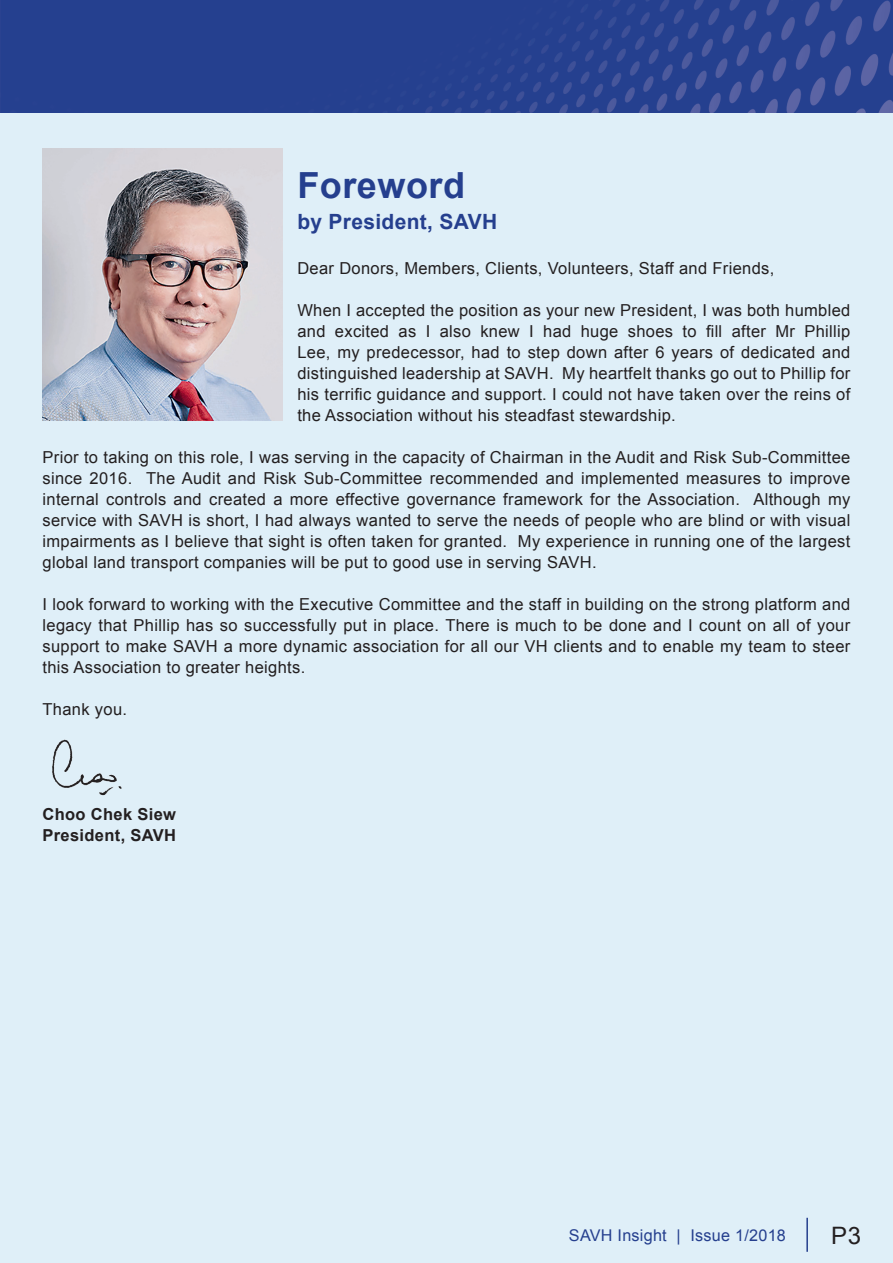
<style>
.page{position:relative;width:893px;height:1263px;background:#fff}
.page>*{position:absolute;margin:0;border:0;box-sizing:border-box;transform-origin:0 0}
.t1{font:700 36px "Arial";letter-spacing:.015em;color:#253f8e}
.t2{font:24px "Arial";color:#231f20}
.t3{font:700 21px "Arial";letter-spacing:.015em;color:#253f8e}
.t4{font:16.5px/21px "Arial";letter-spacing:.02em;color:#231f20;text-align:justify}
.t5{font:700 16.5px/21px "Arial";letter-spacing:.02em;color:#231f20}
.t6{font:16.2px "Arial";letter-spacing:.015em;color:#253f8e}
</style>
<div class="page">
<div style="left:0;top:113px;width:893px;height:1150px;background:#dfeff8"></div>
<img style="left:0;top:0;width:893px;height:113px">
<hr style="left:806px;top:1218px;width:2px;height:34px;background:#253f8e">
<img style="left:43px;top:149px;width:240px;height:272px">
<img style="left:52px;top:739px;width:70px;height:57px">
<h1 class="t1" style="left:297px;top:161px;width:169px">Foreword</h1>
<p class="t3" style="left:297px;top:207px;width:201px">by President, SAVH</p>
<p class="t4" style="left:297px;top:258px;width:479px">Dear Donors, Members, Clients, Volunteers, Staff and Friends,</p>
<p class="t4" style="left:297px;top:300px;width:555px">When I accepted the position as your new President, I was both humbled and excited as I also knew I had huge shoes to fill after Mr Phillip Lee, my predecessor, had to step down after 6 years of dedicated and distinguished leadership at SAVH. My heartfelt thanks go out to Phillip for his terrific guidance and support. I could not have taken over the reins of the Association without his steadfast stewardship.</p>
<p class="t4" style="left:43px;top:447px;width:809px">Prior to taking on this role, I was serving in the capacity of Chairman in the Audit and Risk Sub-Committee since 2016. The Audit and Risk Sub-Committee recommended and implemented measures to improve internal controls and created a more effective governance framework for the Association. Although my service with SAVH is short, I had always wanted to serve the needs of people who are blind or with visual impairments as I believe that sight is often taken for granted. My experience in running one of the largest global land transport companies will be put to good use in serving SAVH.</p>
<p class="t4" style="left:43px;top:594px;width:809px">I look forward to working with the Executive Committee and the staff in building on the strong platform and legacy that Phillip has so successfully put in place. There is much to be done and I count on all of your support to make SAVH a more dynamic association for all our VH clients and to enable my team to steer this Association to greater heights.</p>
<p class="t4" style="left:43px;top:699px;width:86px">Thank you.</p>
<p class="t5" style="left:43px;top:804px;width:135px">Choo Chek Siew<br>President, SAVH</p>
<p class="t6" style="left:569px;top:1224px;width:218px">SAVH Insight | Issue 1/2018</p>
<h2 class="t2" style="left:831px;top:1219px;width:31px">P3</h2>
</div>
